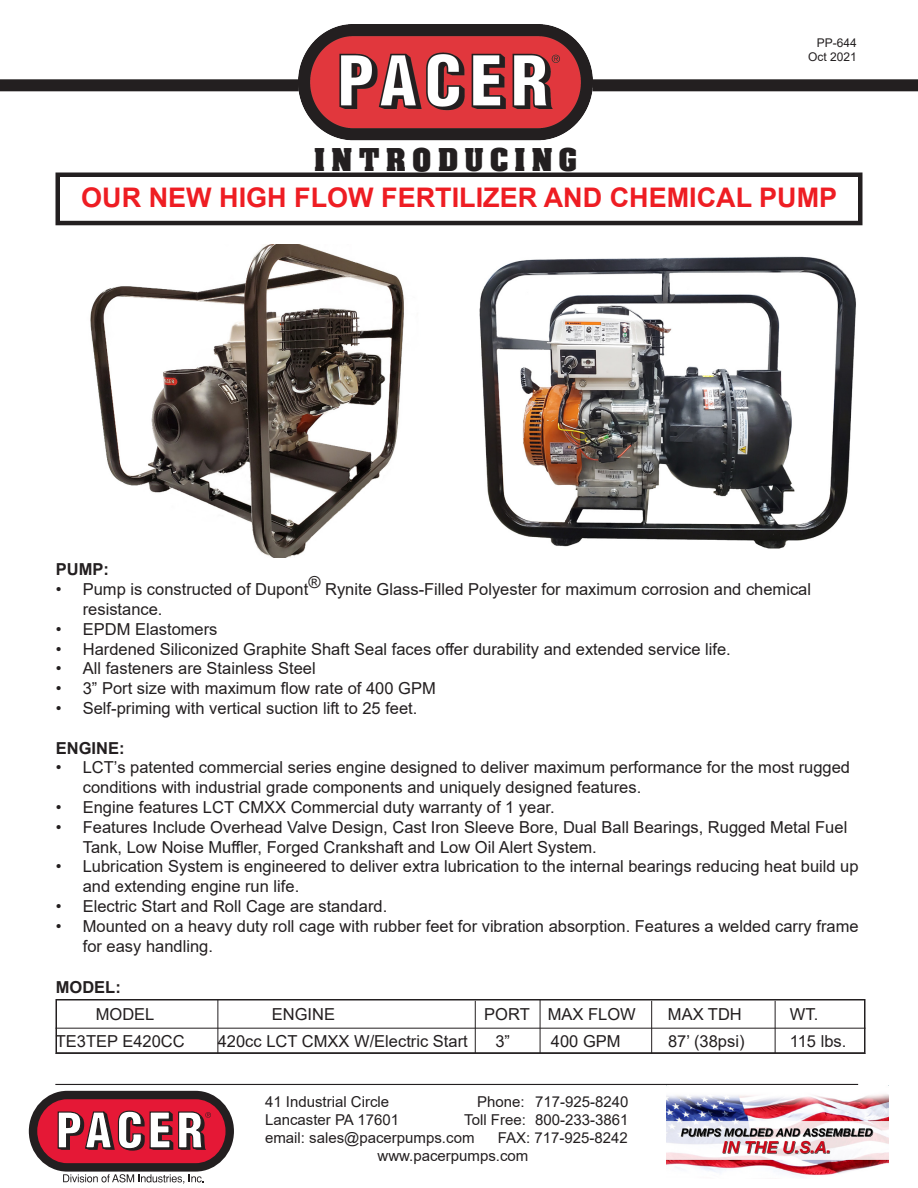
<style>
.page{position:relative;width:918px;height:1188px;background:#fff}
.page>*{position:absolute;margin:0;border:0;box-sizing:border-box;transform-origin:0 0}
.t1{font:30px "Acme Font";letter-spacing:.19em;color:#231f20}
.t2{font:700 27px "Arial";color:#ee1d23}
.t3{font:16.5px/19.8px "Arial";color:#231f20}
.t4{font:700 16.5px "Arial";color:#231f20}
.t5{font:15px "Arial";color:#231f20}
.t6{font:12px "Arial";color:#231f20}
</style>
<div class="page">
<div style="left:56px;top:999px;width:810px;height:55px;border:2px solid #231f20"></div>
<hr style="left:56px;top:1028px;width:810px;height:1px;background:#231f20">
<hr style="left:56px;top:1053px;width:810px;height:1px;background:#231f20">
<hr style="left:218px;top:999px;width:1px;height:55px;background:#231f20">
<hr style="left:475px;top:1001px;width:1px;height:52px;background:#231f20">
<hr style="left:540px;top:999px;width:1px;height:54px;background:#231f20">
<hr style="left:651px;top:1001px;width:1px;height:53px;background:#231f20">
<hr style="left:775px;top:1001px;width:1px;height:52px;background:#231f20">
<div style="left:56px;top:172px;width:806px;height:53px;border:4px solid #231f20"></div>
<img style="left:90px;top:244px;width:315px;height:314px">
<img style="left:479px;top:256px;width:377px;height:293px">
<hr style="left:55px;top:1084px;width:803px;height:1px;background:#231f20">
<svg style="left:29px;top:1091px;width:205px;height:93px"></svg>
<img style="left:667px;top:1085px;width:222px;height:90px">
<div style="left:592px;top:79px;width:326px;height:12px;background:#231f20"></div>
<img style="left:299px;top:25px;width:293px;height:116px">
<div style="left:0;top:79px;width:299px;height:12px;background:#231f20"></div>
<p class="t6" style="left:817px;top:34px;width:42px">PP-644</p>
<p class="t6" style="left:808px;top:48px;width:50px">Oct 2021</p>
<p class="t1" style="left:314px;top:140px;width:265px">INTRODUCING</p>
<p class="t2" style="left:81px;top:178px;width:757px">OUR NEW HIGH FLOW FERTILIZER AND CHEMICAL PUMP</p>
<p class="t4" style="left:56px;top:558px;width:55px">PUMP:</p>
<p class="t3" style="left:56px;top:579px;width:254px">• Pump is constructed of Dupont</p>
<p class="t3" style="left:308px;top:572px;width:14px">®</p>
<p class="t3" style="left:325px;top:579px;width:487px">Rynite Glass-Filled Polyester for maximum corrosion and chemical</p>
<p class="t3" style="left:83px;top:599px;width:81px">resistance.</p>
<p class="t3" style="left:56px;top:619px;width:163px">• EPDM Elastomers</p>
<p class="t3" style="left:56px;top:639px;width:677px">• Hardened Siliconized Graphite Shaft Seal faces offer durability and extended service life.</p>
<p class="t3" style="left:56px;top:659px;width:261px">• All fasteners are Stainless Steel</p>
<p class="t3" style="left:56px;top:678px;width:382px">• 3” Port size with maximum flow rate of 400 GPM</p>
<p class="t3" style="left:56px;top:698px;width:363px">• Self-priming with vertical suction lift to 25 feet.</p>
<p class="t4" style="left:56px;top:736px;width:70px">ENGINE:</p>
<p class="t3" style="left:83px;top:758px;width:769px;text-indent:-27px">• LCT’s patented commercial series engine designed to deliver maximum performance for the most rugged conditions with industrial grade components and uniquely designed features.</p>
<p class="t3" style="left:56px;top:797px;width:500px">• Engine features LCT CMXX Commercial duty warranty of 1 year.</p>
<p class="t3" style="left:83px;top:817px;width:766px;text-indent:-27px">• Features Include Overhead Valve Design, Cast Iron Sleeve Bore, Dual Ball Bearings, Rugged Metal Fuel<br>Tank, Low Noise Muffler, Forged Crankshaft and Low Oil Alert System.</p>
<p class="t3" style="left:83px;top:857px;width:777px;text-indent:-27px">• Lubrication System is engineered to deliver extra lubrication to the internal bearings reducing heat build up and extending engine run life.</p>
<p class="t3" style="left:56px;top:896px;width:333px">• Electric Start and Roll Cage are standard.</p>
<p class="t3" style="left:83px;top:916px;width:777px;text-indent:-27px">• Mounted on a heavy duty roll cage with rubber feet for vibration absorption. Features a welded carry frame for easy handling.</p>
<p class="t4" style="left:56px;top:976px;width:67px">MODEL:</p>
<p class="t3" style="left:96px;top:1004px;width:60px">MODEL</p>
<p class="t3" style="left:272px;top:1004px;width:65px">ENGINE</p>
<p class="t3" style="left:484px;top:1004px;width:153px">PORT MAX FLOW</p>
<p class="t3" style="left:668px;top:1004px;width:75px">MAX TDH</p>
<p class="t3" style="left:790px;top:1004px;width:30px">WT.</p>
<p class="t3" style="left:56px;top:1031px;width:130px">TE3TEP E420CC</p>
<p class="t3" style="left:218px;top:1031px;width:252px">420cc LCT CMXX W/Electric Start</p>
<p class="t3" style="left:495px;top:1031px;width:16px">3”</p>
<p class="t3" style="left:551px;top:1031px;width:71px">400 GPM</p>
<p class="t3" style="left:668px;top:1031px;width:78px">87’ (38psi)</p>
<p class="t3" style="left:790px;top:1031px;width:58px">115 lbs.</p>
<p class="t5" style="left:265px;top:1092px;width:126px">41 Industrial Circle</p>
<p class="t5" style="left:477px;top:1092px;width:153px">Phone: 717-925-8240</p>
<p class="t5" style="left:265px;top:1110px;width:135px">Lancaster PA 17601</p>
<p class="t5" style="left:464px;top:1110px;width:166px">Toll Free: 800-233-3861</p>
<p class="t5" style="left:265px;top:1128px;width:211px">email: sales@pacerpumps.com</p>
<p class="t5" style="left:498px;top:1128px;width:132px">FAX: 717-925-8242</p>
<p class="t5" style="left:378px;top:1146px;width:152px">www.pacerpumps.com</p>
</div>
